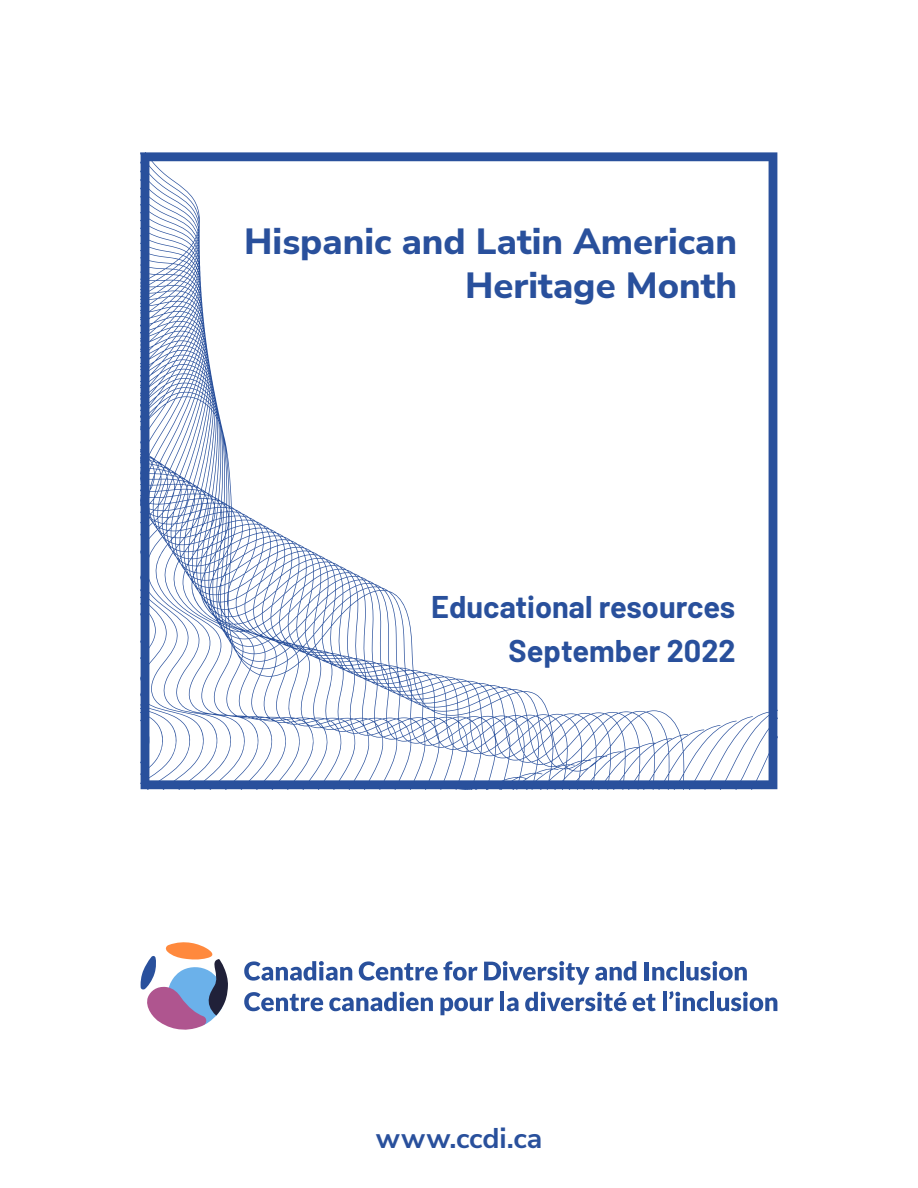
<style>
.page{position:relative;width:918px;height:1188px;background:#fff}
.page>*{position:absolute;margin:0;border:0;box-sizing:border-box;transform-origin:0 0}
.t1{font:800 36.45px/43.7px "Nunito Sans";color:#29509c;text-align:right}
.t2{font:700 30.6px/44.5px "Barlow";color:#29509c;text-align:right}
.t3{font:700 28.5px "Nunito Sans";color:#29509c}
</style>
<div class="page">
<svg style="left:141px;top:942px;width:87px;height:88px"></svg>
<svg style="left:244px;top:961px;width:108px;height:20px"></svg>
<svg style="left:359px;top:961px;width:119px;height:20px"></svg>
<svg style="left:484px;top:961px;width:152px;height:24px"></svg>
<hr style="left:645px;top:962px;width:4px;height:18px;background:#29509c">
<svg style="left:652px;top:967px;width:26px;height:14px"></svg>
<hr style="left:680px;top:961px;width:4px;height:19px;background:#29509c">
<svg style="left:686px;top:961px;width:61px;height:20px"></svg>
<svg style="left:244px;top:992px;width:79px;height:19px"></svg>
<svg style="left:329px;top:992px;width:104px;height:19px"></svg>
<svg style="left:440px;top:997px;width:54px;height:18px"></svg>
<hr style="left:500px;top:992px;width:4px;height:19px;background:#29509c">
<svg style="left:507px;top:997px;width:11px;height:14px"></svg>
<svg style="left:525px;top:992px;width:101px;height:19px"></svg>
<svg style="left:633px;top:994px;width:23px;height:17px"></svg>
<hr style="left:663px;top:992px;width:4px;height:19px;background:#29509c">
<svg style="left:669px;top:991px;width:39px;height:20px"></svg>
<hr style="left:710px;top:992px;width:4px;height:19px;background:#29509c">
<svg style="left:717px;top:992px;width:60px;height:19px"></svg>
<svg style="left:141px;top:152px;width:636px;height:637px"></svg>
<p class="t1" style="left:244px;top:219px;width:494px">Hispanic and Latin American<br>Heritage Month</p>
<p class="t2" style="left:431px;top:582px;width:306px">Educational resources<br>September 2022</p>
<p class="t3" style="left:376px;top:1118px;width:168px">www.ccdi.ca</p>
</div>
